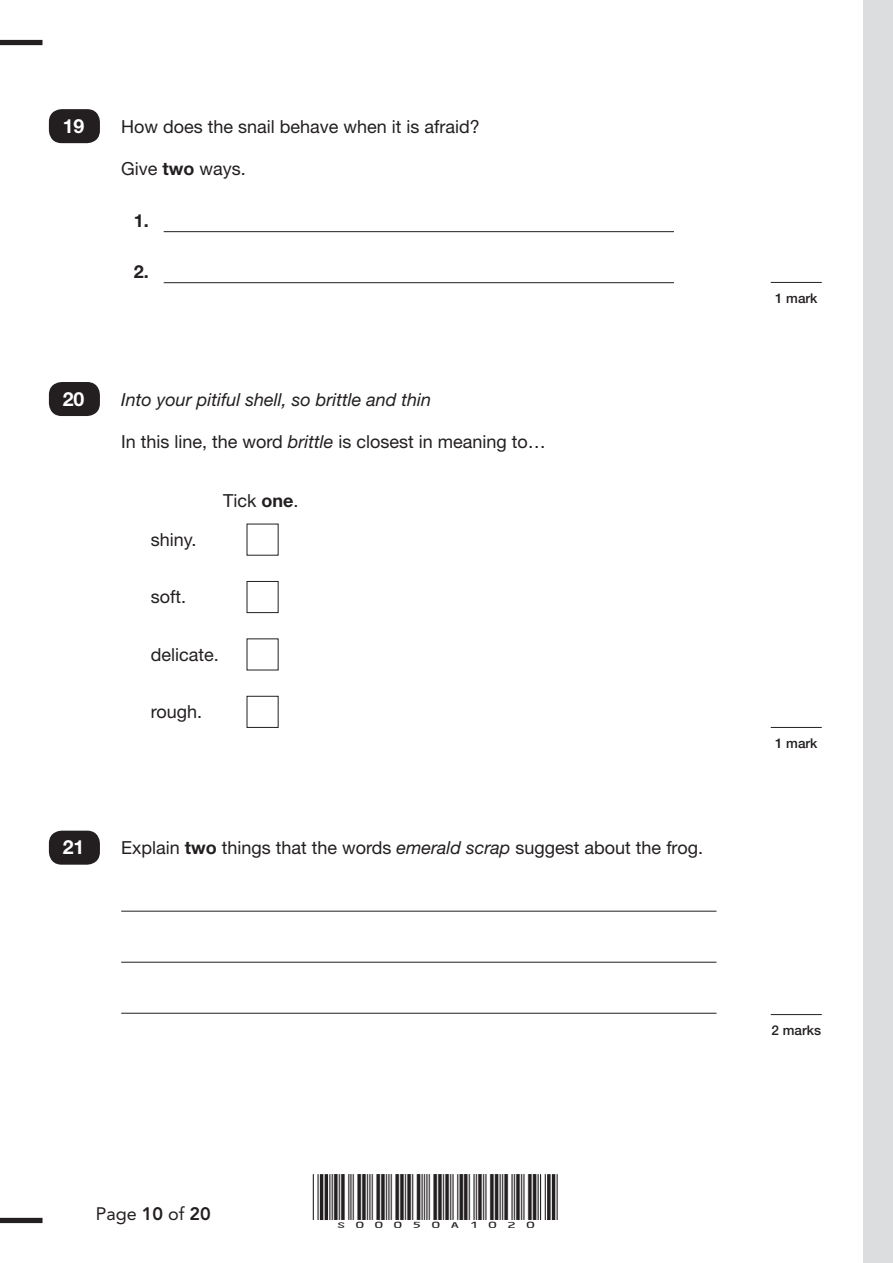
<style>
.page{position:relative;width:893px;height:1263px;background:#fff}
.page>*{position:absolute;margin:0;border:0;box-sizing:border-box;transform-origin:0 0}
.t1{font:700 19.5px "Helvetica Neue LT Std";color:#fff}
.t2{font:18px "Helvetica Neue LT Std";color:#231f20}
.t3{font:italic 18px "Helvetica Neue LT Std";color:#231f20}
.t4{font:18px "Avenir LT Std";color:#231f20}
.t5{font:700 18px "Helvetica Neue LT Std";color:#231f20}
.t6{font:15px "ID Automation HC39 M";color:#231f20;scale:1.3 1}
.t7{font:500 13.5px "Helvetica Neue LT Std";color:#231f20}
.s1{font-weight:700}
.s2{font-style:italic}
.s3{font-weight:800}
</style>
<div class="page">
<hr style="left:164px;top:231px;width:510px;height:1px;background:#231f20">
<hr style="left:164px;top:282px;width:510px;height:1px;background:#231f20">
<div style="left:49px;top:109px;width:51px;height:34px;background:#231f20;border-radius:13px"></div>
<hr style="left:771px;top:282px;width:51px;height:1px;background:#231f20">
<div style="left:49px;top:383px;width:51px;height:33px;background:#231f20;border-radius:13px"></div>
<hr style="left:771px;top:727px;width:51px;height:1px;background:#231f20">
<div style="left:247px;top:581px;width:32px;height:32px;border:1px solid #231f20"></div>
<div style="left:247px;top:696px;width:32px;height:32px;border:1px solid #231f20"></div>
<hr style="left:121px;top:911px;width:595px;height:1px;background:#231f20">
<hr style="left:121px;top:962px;width:595px;height:1px;background:#231f20">
<hr style="left:121px;top:1013px;width:595px;height:1px;background:#231f20">
<div style="left:49px;top:831px;width:51px;height:34px;background:#231f20;border-radius:13px"></div>
<hr style="left:771px;top:1014px;width:51px;height:1px;background:#231f20">
<hr style="left:329px;top:1174px;width:1px;height:46px;background:#231f20">
<hr style="left:317px;top:1174px;width:2px;height:46px;background:#231f20">
<hr style="left:313px;top:1174px;width:1px;height:46px;background:#231f20">
<hr style="left:325px;top:1174px;width:3px;height:46px;background:#231f20">
<hr style="left:320px;top:1174px;width:3px;height:46px;background:#231f20">
<hr style="left:557px;top:1174px;width:1px;height:46px;background:#231f20">
<hr style="left:545px;top:1174px;width:1px;height:46px;background:#231f20">
<hr style="left:540px;top:1174px;width:1px;height:46px;background:#231f20">
<hr style="left:552px;top:1174px;width:3px;height:46px;background:#231f20">
<svg style="left:547px;top:1174px;width:4px;height:46px"></svg>
<div style="left:0;top:40px;width:43px;height:5px;background:#231f20"></div>
<div style="left:0;top:1218px;width:43px;height:5px;background:#231f20"></div>
<div style="left:863px;top:0;width:30px;height:1263px;background:#dcdddf"></div>
<p class="t1" style="left:63px;top:114px;width:23px">19</p>
<p class="t2" style="left:121px;top:115px;width:360px">How does the snail behave when it is afraid?</p>
<p class="t2" style="left:121px;top:157px;width:126px">Give <span class="s1">two</span> ways.</p>
<p class="t5" style="left:134px;top:210px;width:17px">1.</p>
<p class="t5" style="left:134px;top:261px;width:17px">2.</p>
<p class="t1" style="left:63px;top:387px;width:23px">20</p>
<p class="t3" style="left:121px;top:388px;width:312px">Into your pitiful shell, so brittle and thin</p>
<p class="t2" style="left:121px;top:430px;width:426px">In this line, the word <span class="s2">brittle</span> is closest in meaning to…</p>
<p class="t2" style="left:151px;top:529px;width:47px">shiny.</p>
<p class="t2" style="left:151px;top:586px;width:37px">soft.</p>
<p class="t2" style="left:223px;top:490px;width:77px">Tick <span class="s1">one</span>.</p>
<p class="t2" style="left:151px;top:644px;width:70px">delicate.</p>
<p class="t2" style="left:151px;top:701px;width:53px">rough.</p>
<p class="t1" style="left:63px;top:835px;width:23px">21</p>
<p class="t2" style="left:121px;top:837px;width:583px">Explain <span class="s1">two</span> things that the words <span class="s2">emerald scrap</span> suggest about the frog.</p>
<p class="t4" style="left:96px;top:1204px;width:117px">Page <span class="s3">10</span> of <span class="s3">20</span></p>
<p class="t6" style="left:332px;top:1206px;width:162px">S00050A1020</p>
<p class="t7" style="left:775px;top:290px;width:44px">1 mark</p>
<p class="t7" style="left:775px;top:735px;width:44px">1 mark</p>
<p class="t7" style="left:771px;top:1022px;width:51px">2 marks</p>
</div>
